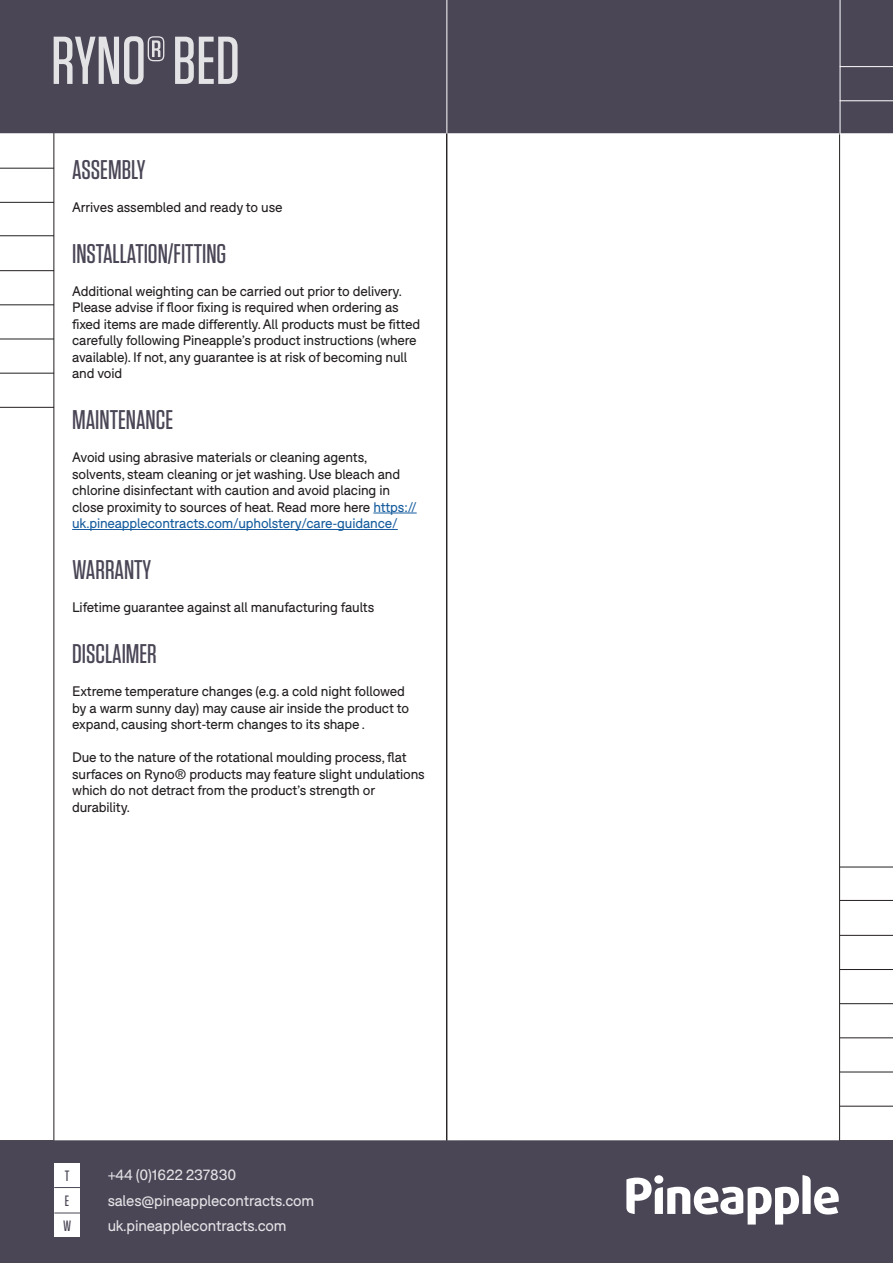
<style>
.page{position:relative;width:893px;height:1263px;background:#fff}
.page>*{position:absolute;margin:0;border:0;box-sizing:border-box;transform-origin:0 0}
.t1{font:500 67.5px "Tungsten";color:#fff}
.t2{font:500 27px "Tungsten";color:#4b4656}
.t3{font:15px "F37 Bolton";letter-spacing:-.01em;color:#fff}
.t4{font:500 15px "Tungsten";color:#4b4656}
.t5{font:13.5px/16.5px "F37 Bolton";letter-spacing:-.01em;color:#231f20}
.s1{color:#175d9e}
</style>
<div class="page">
<div style="left:1px;top:1px;width:891px;height:131px;background:#4b4656"></div>
<div style="left:0;top:0;width:893px;height:133px;border:2px solid #4b4656"></div>
<div style="left:1px;top:1141px;width:891px;height:121px;background:#4b4656"></div>
<div style="left:0;top:1140px;width:893px;height:123px;border:2px solid #4b4656"></div>
<hr style="left:840px;top:867px;width:53px;height:1px;background:#231f20">
<hr style="left:840px;top:1003px;width:53px;height:1px;background:#231f20">
<hr style="left:840px;top:935px;width:53px;height:1px;background:#231f20">
<hr style="left:840px;top:1072px;width:53px;height:1px;background:#231f20">
<hr style="left:840px;top:1037px;width:53px;height:1px;background:#231f20">
<hr style="left:840px;top:969px;width:53px;height:1px;background:#231f20">
<hr style="left:840px;top:1106px;width:53px;height:1px;background:#231f20">
<hr style="left:840px;top:900px;width:53px;height:1px;background:#231f20">
<svg style="left:626px;top:1175px;width:213px;height:49px"></svg>
<div style="left:654px;top:1175px;width:9px;height:9px;background:#fff;border-radius:50%"></div>
<div style="left:54px;top:1162px;width:26px;height:25px;background:#fff"></div>
<div style="left:54px;top:1187px;width:26px;height:25px;background:#fff"></div>
<svg style="left:54px;top:1187px;width:26px;height:1px"></svg>
<hr style="left:840px;top:0;width:1px;height:135px;background:#fff">
<hr style="left:840px;top:66px;width:53px;height:1px;background:#fff">
<hr style="left:840px;top:100px;width:53px;height:1px;background:#fff">
<hr style="left:446px;top:0;width:1px;height:134px;background:#fff">
<hr style="left:0;top:202px;width:54px;height:1px;background:#231f20">
<hr style="left:0;top:339px;width:54px;height:1px;background:#231f20">
<hr style="left:0;top:270px;width:54px;height:1px;background:#231f20">
<hr style="left:0;top:407px;width:54px;height:1px;background:#231f20">
<hr style="left:0;top:373px;width:54px;height:1px;background:#231f20">
<hr style="left:0;top:304px;width:54px;height:1px;background:#231f20">
<hr style="left:0;top:168px;width:54px;height:1px;background:#231f20">
<hr style="left:0;top:235px;width:54px;height:1px;background:#231f20">
<div style="left:54px;top:1212px;width:26px;height:25px;background:#fff"></div>
<svg style="left:54px;top:1212px;width:26px;height:1px"></svg>
<hr style="left:373px;top:513px;width:44px;height:1px;background:#175d9e">
<hr style="left:72px;top:529px;width:326px;height:1px;background:#175d9e">
<h1 class="t1" style="left:51px;top:25px;width:190px">RYNO® BED</h1>
<p class="t2" style="left:72px;top:155px;width:75px">ASSEMBLY</p>
<p class="t5" style="left:72px;top:199px;width:212px">Arrives assembled and ready to use</p>
<p class="t2" style="left:72px;top:239px;width:156px">INSTALLATION/FITTING</p>
<p class="t5" style="left:72px;top:283px;width:350px">Additional weighting can be carried out prior to delivery.<br>Please advise if floor fixing is required when ordering as fixed items are made differently. All products must be fitted carefully following Pineapple’s product instructions (where available). If not, any guarantee is at risk of becoming null and void</p>
<p class="t2" style="left:72px;top:406px;width:102px">MAINTENANCE</p>
<p class="t5" style="left:72px;top:449px;width:346px">Avoid using abrasive materials or cleaning agents, solvents, steam cleaning or jet washing. Use bleach and chlorine disinfectant with caution and avoid placing in close proximity to sources of heat. Read more here <span class="s1">https:// uk.pineapplecontracts.com/upholstery/care-guidance/</span></p>
<p class="t2" style="left:72px;top:556px;width:80px">WARRANTY</p>
<p class="t5" style="left:72px;top:599px;width:304px">Lifetime guarantee against all manufacturing faults</p>
<p class="t2" style="left:72px;top:640px;width:86px">DISCLAIMER</p>
<p class="t5" style="left:72px;top:683px;width:338px">Extreme temperature changes (e.g. a cold night followed by a warm sunny day) may cause air inside the product to expand, causing short-term changes to its shape .</p>
<p class="t5" style="left:72px;top:749px;width:354px">Due to the nature of the rotational moulding process, flat surfaces on Ryno® products may feature slight undulations which do not detract from the product’s strength or durability.</p>
<p class="t4" style="left:65px;top:1168px;width:6px">T</p>
<p class="t3" style="left:107px;top:1166px;width:130px">+44 (0)1622 237830</p>
<p class="t4" style="left:65px;top:1193px;width:6px">E</p>
<p class="t3" style="left:107px;top:1191px;width:208px">sales@pineapplecontracts.com</p>
<p class="t4" style="left:63px;top:1218px;width:10px">W</p>
<p class="t3" style="left:107px;top:1217px;width:181px">uk.pineapplecontracts.com</p>
</div>
